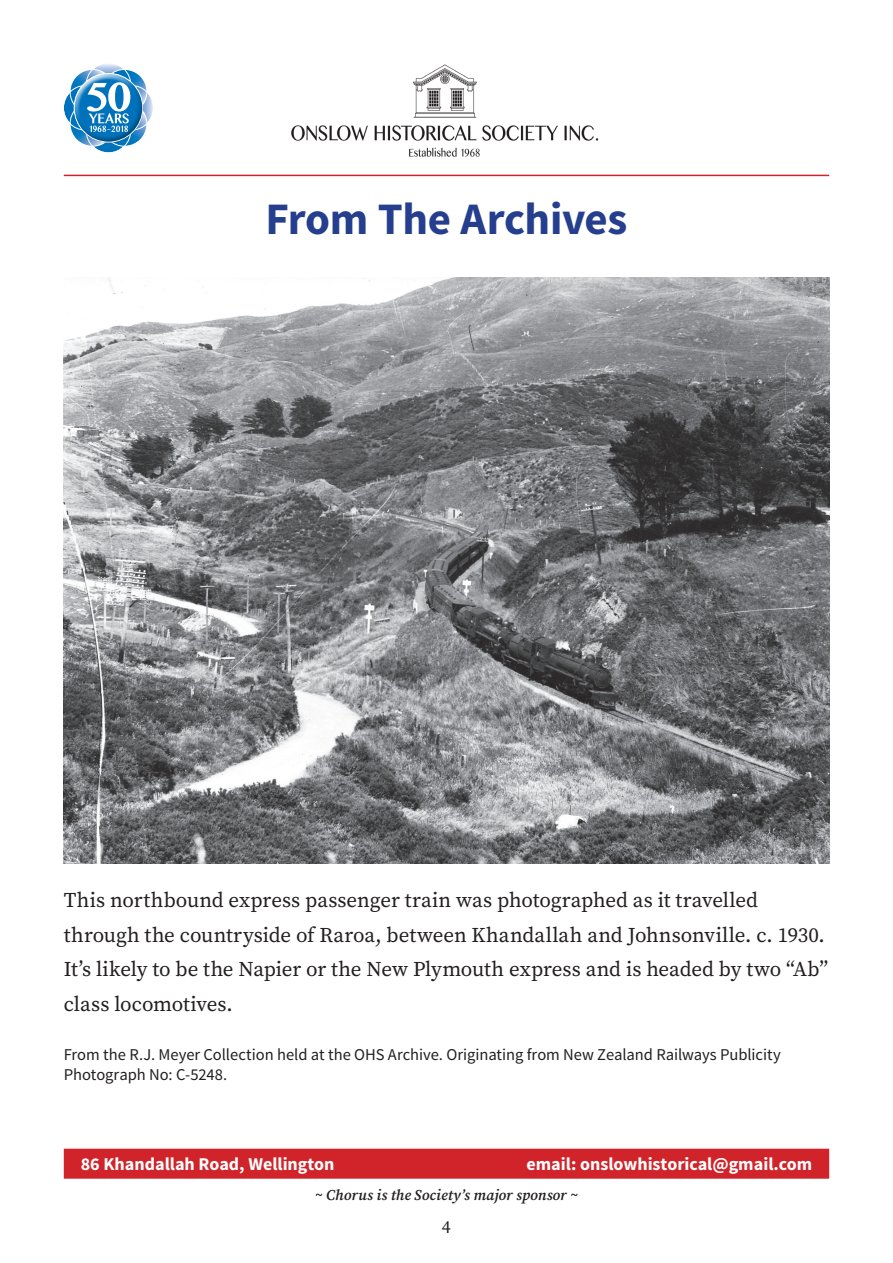
<style>
.page{position:relative;width:893px;height:1263px;background:#fff}
.page>*{position:absolute;margin:0;border:0;box-sizing:border-box;transform-origin:0 0}
.head_A{font:700 45px "Source Sans Pro";letter-spacing:-.01em;color:#253f8e}
.body{font:21px/34.5px "Source Serif Pro";letter-spacing:-.005em;color:#231f20}
.t1{font:700 18px "Source Sans Pro";color:#fff}
.t2{font:18px "Source Serif Pro";color:#231f20}
.photo_credit{font:16.5px/19.5px "Source Sans Pro";letter-spacing:-.005em;color:#231f20}
.t3{font:italic 600 15px "Source Serif Pro";letter-spacing:.005em;color:#231f20}
</style>
<div class="page">
<div style="left:64px;top:1149px;width:765px;height:30px;background:#d1232a"></div>
<img style="left:291px;top:64px;width:308px;height:93px">
<hr style="left:64px;top:175px;width:765px;height:1px;background:#d1232a">
<svg style="left:86px;top:63px;width:45px;height:44px"></svg>
<svg style="left:63px;top:86px;width:45px;height:44px"></svg>
<svg style="left:109px;top:86px;width:45px;height:44px"></svg>
<svg style="left:66px;top:66px;width:84px;height:84px"></svg>
<img style="left:64px;top:277px;width:765px;height:587px">
<p class="head_A" style="left:265px;top:190px;width:364px">From The Archives</p>
<p class="body" style="left:64px;top:883px;width:766px">This northbound express passenger train was photographed as it travelled through the countryside of Raroa, between Khandallah and Johnsonville. c. 1930.<br>It’s likely to be the Napier or the New Plymouth express and is headed by two “Ab” class locomotives.</p>
<p class="photo_credit" style="left:64px;top:1045px;width:718px">From the R.J. Meyer Collection held at the OHS Archive. Originating from New Zealand Railways Publicity<br>Photograph No: C-5248.</p>
<p class="t1" style="left:81px;top:1153px;width:255px">86 Khandallah Road, Wellington</p>
<p class="t1" style="left:527px;top:1153px;width:287px">email: onslowhistorical@gmail.com</p>
<p class="t3" style="left:315px;top:1186px;width:265px">~ Chorus is the Society’s major sponsor ~</p>
<p class="t2" style="left:442px;top:1215px;width:10px">4</p>
</div>
